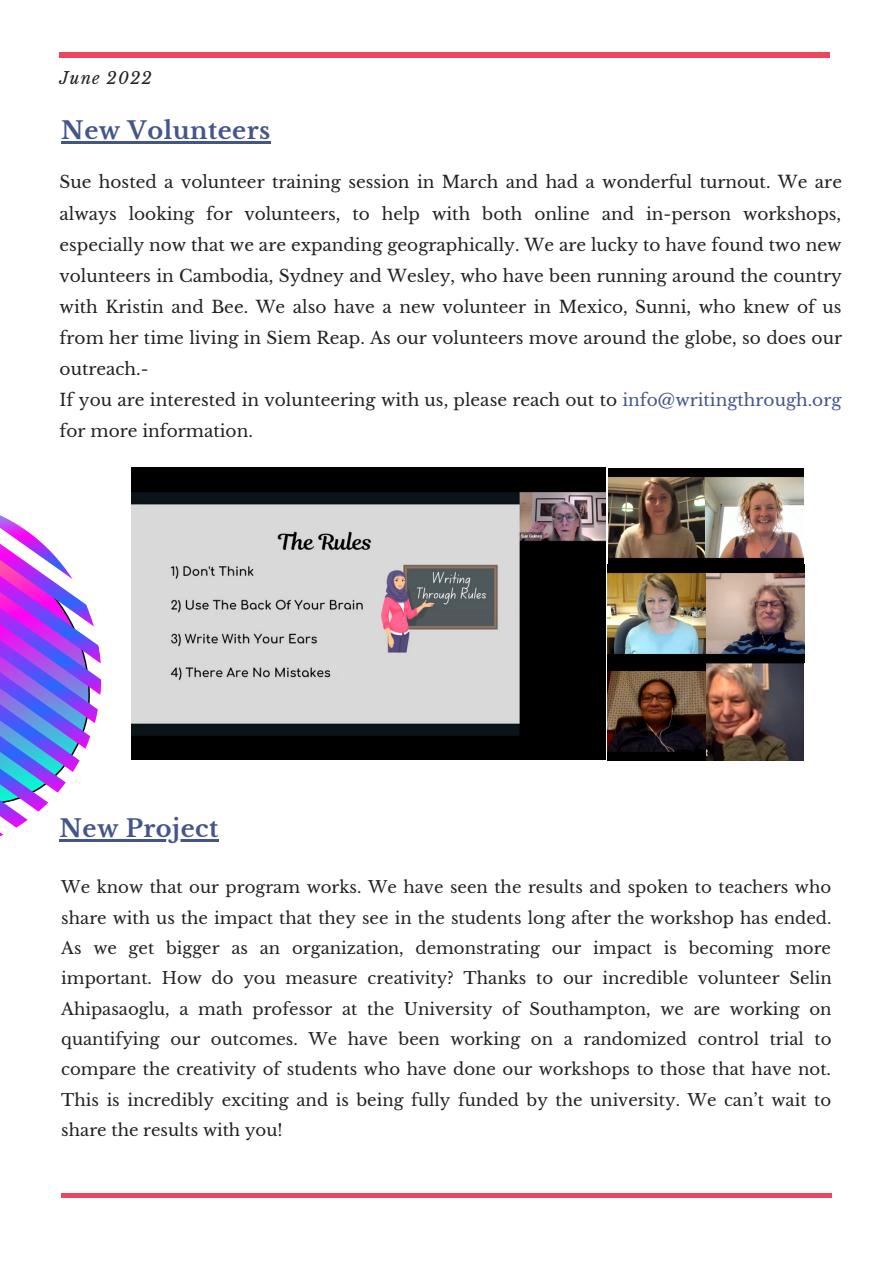
<style>
.page{position:relative;width:893px;height:1264px;background:#fff}
.page>*{position:absolute;margin:0;border:0;box-sizing:border-box;transform-origin:0 0}
.t1{font:700 24px "Libre Baskerville";letter-spacing:.02em;color:#44558a}
.t2{font:16.95px/31px "Libre Baskerville";color:#222;text-align:justify}
.t3{font:16.5px/30.3px "Libre Baskerville";color:#222;text-align:justify}
.t4{font:italic 16.5px "Libre Baskerville";letter-spacing:.07em;color:#222}
.s1{color:#44558a}
</style>
<div class="page">
<img style="left:131px;top:467px;width:474px;height:293px">
<hr style="left:60px;top:53px;width:770px;height:4px;background:#ee455f">
<hr style="left:61px;top:1193px;width:770px;height:4px;background:#ee455f">
<img style="left:608px;top:468px;width:195px;height:96px">
<img style="left:607px;top:564px;width:197px;height:196px">
<hr style="left:61px;top:141px;width:210px;height:3px;background:#44558a">
<hr style="left:60px;top:839px;width:159px;height:3px;background:#44558a">
<svg style="left:0;top:515px;width:102px;height:327px"></svg>
<p class="t4" style="left:60px;top:68px;width:94px">June 2022</p>
<p class="t1" style="left:61px;top:116px;width:210px">New Volunteers</p>
<p class="t2" style="left:60px;top:167px;width:783px">Sue hosted a volunteer training session in March and had a wonderful turnout. We are always looking for volunteers, to help with both online and in-person workshops, especially now that we are expanding geographically. We are lucky to have found two new volunteers in Cambodia, Sydney and Wesley, who have been running around the country with Kristin and Bee. We also have a new volunteer in Mexico, Sunni, who knew of us from her time living in Siem Reap. As our volunteers move around the globe, so does our outreach.-</p>
<p class="t2" style="left:60px;top:384px;width:783px">If you are interested in volunteering with us, please reach out to <span class="s1">info@writingthrough.org </span>for more information.</p>
<p class="t1" style="left:60px;top:814px;width:160px">New Project</p>
<p class="t3" style="left:61px;top:872px;width:772px">We know that our program works. We have seen the results and spoken to teachers who share with us the impact that they see in the students long after the workshop has ended.<br>As we get bigger as an organization, demonstrating our impact is becoming more important. How do you measure creativity? Thanks to our incredible volunteer Selin Ahipasaoglu, a math professor at the University of Southampton, we are working on quantifying our outcomes. We have been working on a randomized control trial to compare the creativity of students who have done our workshops to those that have not.<br>This is incredibly exciting and is being fully funded by the university. We can’t wait to share the results with you!</p>
</div>
